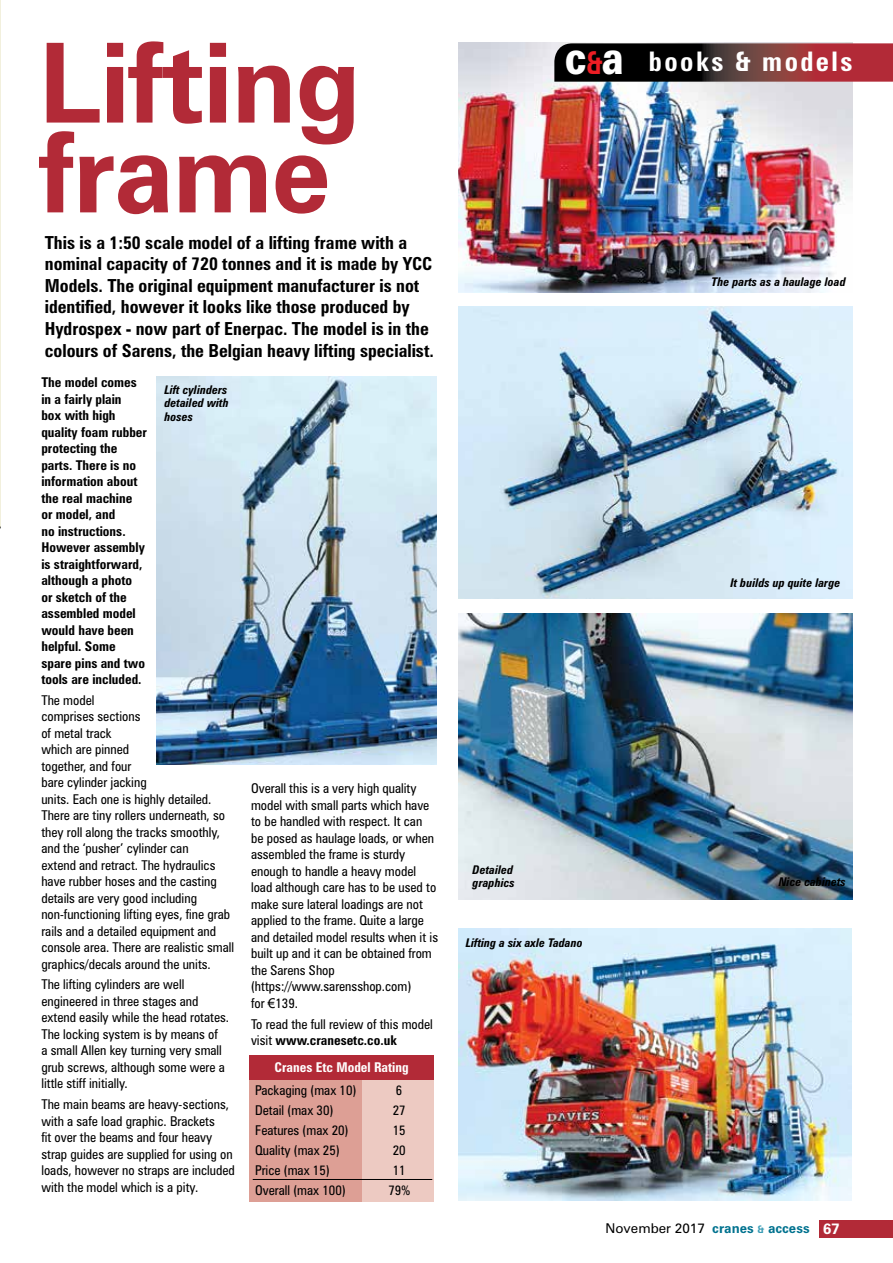
<style>
.page{position:relative;width:893px;height:1263px;background:#fff}
.page>*{position:absolute;margin:0;border:0;box-sizing:border-box;transform-origin:0 0}
.t1{font:700 110.7px/89.8px "Zurich BT";letter-spacing:-.02em;color:#b22a37}
.t2{font:700 condensed 27px "Zurich BT";letter-spacing:.09em;color:#fff}
.t3{font:700 condensed 18px/21.6px "Zurich BT";color:#000}
.t4{font:condensed 13.5px/16.5px "Zurich BT";color:#000}
.t5{font:700 condensed 13.5px/16.5px "Zurich BT";color:#000}
.t6{font:13.5px "Zurich BT";color:#000}
.t7{font:700 condensed 13.5px "Zurich BT";color:#fff}
.t8{font:italic 700 condensed 12px/13.5px "Zurich BT";color:#000}
.s1{font-family:"Arial";font-stretch:normal}
.s2{font-weight:700}
.s3{font-weight:900;font-stretch:normal;font-size:45.9px}
.s4{font-stretch:normal;font-size:31.65px;color:#ed1d24}
.s5{font-weight:700;color:#00728f}
.s6{font-weight:700;font-size:10.5px;color:#3c9db6}
.s7{font-weight:700;font-size:15px;color:#fff}
</style>
<div class="page">
<div style="left:819px;top:1221px;width:74px;height:17px;background:#b22a37"></div>
<img style="left:458px;top:43px;width:395px;height:249px">
<img style="left:458px;top:306px;width:395px;height:292px">
<img style="left:458px;top:614px;width:395px;height:285px">
<div style="left:250px;top:1055px;width:184px;height:147px;background:#edcac2"></div>
<div style="left:250px;top:1059px;width:112px;height:143px;background:#dd9f95"></div>
<div style="left:250px;top:1055px;width:184px;height:25px;background:#b22a37"></div>
<hr style="left:253px;top:1179px;width:179px;height:1px;background:#000">
<svg style="left:554px;top:43px;width:339px;height:39px;background:#522326"></svg>
<img style="left:458px;top:929px;width:393px;height:272px">
<img style="left:156px;top:376px;width:281px;height:388px">
<img style="left:0;top:0;width:1px;height:529px">
<h1 class="t1" style="left:39px;top:37px;width:324px">Lifting frame</h1>
<p class="t3" style="left:45px;top:231px;width:391px">This is a 1:50 scale model of a lifting frame with a nominal capacity of 720 tonnes and it is made by YCC Models. The original equipment manufacturer is not identified, however it looks like those produced by Hydrospex - now part of Enerpac. The model is in the colours of Sarens, the Belgian heavy lifting specialist.</p>
<p class="t5" style="left:41px;top:374px;width:107px">The model comes in a fairly plain<br>box with high quality foam rubber protecting the parts. There is no information about the real machine<br>or model, and<br>no instructions.<br>However assembly is straightforward, although a photo<br>or sketch of the assembled model would have been helpful. Some spare pins and two tools are included.</p>
<p class="t4" style="left:41px;top:692px;width:194px">The model<br>comprises sections<br>of metal track<br>which are pinned<br>together, and four<br>bare cylinder jacking<br>units. Each one is highly detailed.<br>There are tiny rollers underneath, so they roll along the tracks smoothly, and the ‘pusher’ cylinder can<br>extend and retract. The hydraulics have rubber hoses and the casting details are very good including non-functioning lifting eyes, fine grab rails and a detailed equipment and console area. There are realistic small graphics/decals around the units.</p>
<p class="t4" style="left:41px;top:976px;width:189px">The lifting cylinders are well engineered in three stages and extend easily while the head rotates.<br>The locking system is by means of<br>a small Allen key turning very small grub screws, although some were a little stiff initially.</p>
<p class="t4" style="left:41px;top:1096px;width:195px">The main beams are heavy-sections, with a safe load graphic. Brackets<br>fit over the beams and four heavy strap guides are supplied for using on loads, however no straps are included with the model which is a pity.</p>
<p class="t8" style="left:165px;top:382px;width:66px;text-align:justify">Lift cylinders detailed with hoses</p>
<p class="t4" style="left:251px;top:780px;width:189px">Overall this is a very high quality model with small parts which have to be handled with respect. It can<br>be posed as haulage loads, or when assembled the frame is sturdy enough to handle a heavy model load although care has to be used to make sure lateral loadings are not applied to the frame. Quite a large and detailed model results when it is built up and it can be obtained from the Sarens Shop (https://www.sarensshop.com)<br>for <span class="s1">€</span>139.</p>
<p class="t4" style="left:251px;top:1015px;width:183px">To read the full review of this model visit <span class="s2">www.cranesetc.co.uk</span></p>
<p class="t7" style="left:274px;top:1059px;width:136px">Cranes Etc Model Rating</p>
<p class="t4" style="left:255px;top:1082px;width:103px">Packaging (max 10)</p>
<p class="t4" style="left:396px;top:1082px;width:8px">6</p>
<p class="t4" style="left:255px;top:1102px;width:80px">Detail (max 30)</p>
<p class="t4" style="left:393px;top:1102px;width:14px">27</p>
<p class="t4" style="left:255px;top:1122px;width:95px">Features (max 20)</p>
<p class="t4" style="left:393px;top:1122px;width:14px">15</p>
<p class="t4" style="left:255px;top:1142px;width:86px">Quality (max 25)</p>
<p class="t4" style="left:393px;top:1142px;width:14px">20</p>
<p class="t4" style="left:255px;top:1162px;width:76px">Price (max 15)</p>
<p class="t4" style="left:393px;top:1162px;width:14px">11</p>
<p class="t4" style="left:255px;top:1182px;width:92px">Overall (max 100)</p>
<p class="t4" style="left:388px;top:1182px;width:23px">79%</p>
<h2 class="t2" style="left:565px;top:45px;width:289px"><span class="s3">c</span><span class="s4">&amp;</span><span class="s3">a</span> books &amp; models</h2>
<p class="t8" style="left:712px;top:275px;width:136px">The parts as a haulage load</p>
<p class="t8" style="left:730px;top:576px;width:111px">It builds up quite large</p>
<p class="t8" style="left:473px;top:863px;width:44px">Detailed graphics</p>
<p class="t8" style="left:466px;top:936px;width:118px">Lifting a six axle Tadano</p>
<p class="t8" style="left:779px;top:875px;width:69px">Nice cabinets</p>
<p class="t6" style="left:605px;top:1220px;width:236px">November 2017 <span class="s5">cranes</span> <span class="s6">&amp;</span> <span class="s5">access</span> <span class="s7">67</span></p>
</div>
